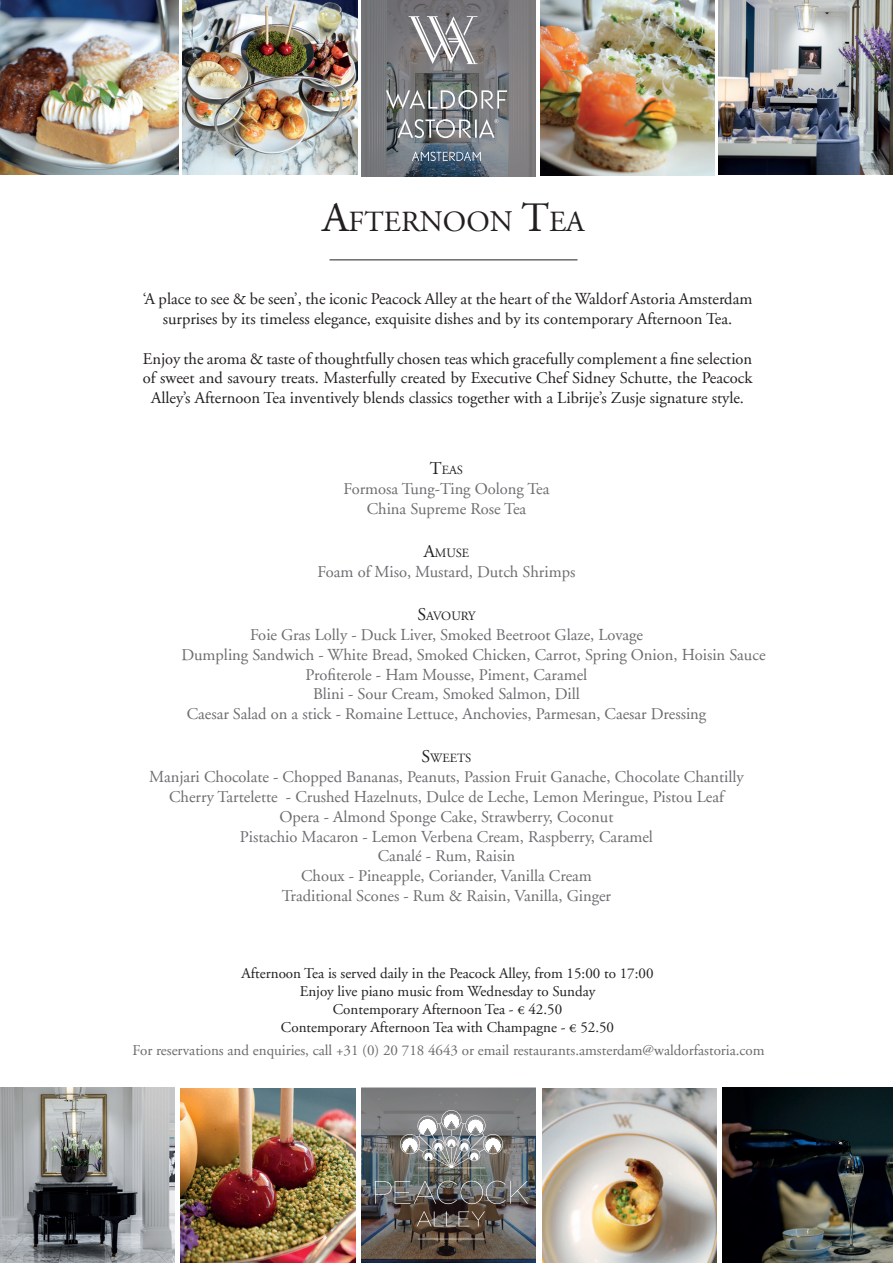
<style>
.page{position:relative;width:893px;height:1263px;background:#fff}
.page>*{position:absolute;margin:0;border:0;box-sizing:border-box;transform-origin:0 0}
.t1{font:29.4px "Adobe Garamond";color:#231f20}
.t2{font:16.5px/19.8px "Adobe Garamond";color:#6c6d70;text-align:center}
.t3{font:16.5px/19.8px "Adobe Garamond";color:#231f20;text-align:center}
.t4{font:15px/18px "Adobe Garamond";color:#231f20;text-align:center}
.t5{font:15px "Adobe Garamond";color:#6b6b6e}
.t6{font:12.6px "Adobe Garamond";color:#231f20}
.s1{font-size:42px}
.s2{font-size:18px}
.s3{font-family:"Adobe Garamond Pro"}
</style>
<div class="page">
<img style="left:0;top:0;width:179px;height:174px">
<img style="left:181px;top:1089px;width:174px;height:174px">
<img style="left:540px;top:0;width:174px;height:175px">
<img style="left:542px;top:1089px;width:174px;height:174px">
<hr style="left:329px;top:260px;width:248px;height:1px;background:#231f20">
<img style="left:719px;top:0;width:174px;height:175px">
<img style="left:183px;top:0;width:174px;height:174px">
<img style="left:723px;top:1088px;width:170px;height:175px">
<img style="left:0;top:1088px;width:174px;height:175px">
<svg style="left:361px;top:0;width:175px;height:177px;background:#737579"></svg>
<svg style="left:386px;top:90px;width:121px;height:48px;background:#878a8c"></svg>
<svg style="left:409px;top:16px;width:68px;height:48px"></svg>
<svg style="left:412px;top:152px;width:69px;height:9px"></svg>
<svg style="left:361px;top:1088px;width:175px;height:174px;background:#656261"></svg>
<img style="left:375px;top:1110px;width:153px;height:129px">
<h1 class="t1" style="left:322px;top:206px;width:264px"><span class="s1">A</span>FTERNOON <span class="s1">T</span>EA</h1>
<p class="t3" style="left:143px;top:289px;width:611px">‘A place to see &amp; be seen’, the iconic Peacock Alley at the heart of the Waldorf Astoria Amsterdam surprises by its timeless elegance, exquisite dishes and by its contemporary Afternoon Tea.</p>
<p class="t3" style="left:143px;top:349px;width:611px">Enjoy the aroma &amp; taste of thoughtfully chosen teas which gracefully complement a fine selection of sweet and savoury treats. Masterfully created by Executive Chef Sidney Schutte, the Peacock<br>Alley’s Afternoon Tea inventively blends classics together with a Librije’s Zusje signature style.</p>
<p class="t6" style="left:430px;top:464px;width:35px"><span class="s2">T</span>EAS</p>
<p class="t2" style="left:343px;top:479px;width:207px">Formosa Tung-Ting Oolong Tea<br>China Supreme Rose Tea</p>
<p class="t6" style="left:424px;top:546px;width:47px"><span class="s2">A</span>MUSE</p>
<p class="t2" style="left:318px;top:562px;width:259px">Foam of Miso, Mustard, Dutch Shrimps</p>
<p class="t6" style="left:417px;top:609px;width:60px"><span class="s2">S</span>AVOURY</p>
<p class="t2" style="left:250px;top:625px;width:394px">Foie Gras Lolly - Duck Liver, Smoked Beetroot Glaze, Lovage</p>
<p class="t2" style="left:181px;top:645px;width:586px">Dumpling Sandwich - White Bread, Smoked Chicken, Carrot, Spring Onion, Hoisin Sauce</p>
<p class="t2" style="left:306px;top:665px;width:283px">Profiterole - Ham Mousse, Piment, Caramel</p>
<p class="t2" style="left:313px;top:685px;width:268px">Blini - Sour Cream, Smoked Salmon, Dill</p>
<p class="t2" style="left:187px;top:704px;width:521px">Caesar Salad on a stick - Romaine Lettuce, Anchovies, Parmesan, Caesar Dressing</p>
<p class="t6" style="left:421px;top:752px;width:51px"><span class="s2">S</span>WEETS</p>
<p class="t2" style="left:149px;top:767px;width:596px">Manjari Chocolate - Chopped Bananas, Peanuts, Passion Fruit Ganache, Chocolate Chantilly Cherry Tartelette - Crushed Hazelnuts, Dulce de Leche, Lemon Meringue, Pistou Leaf Opera - Almond Sponge Cake, Strawberry, Coconut<br>Pistachio Macaron - Lemon Verbena Cream, Raspberry, Caramel<br>Canalé - Rum, Raisin<br>Choux - Pineapple, Coriander, Vanilla Cream<br>Traditional Scones - Rum &amp; Raisin, Vanilla, Ginger</p>
<p class="t4" style="left:242px;top:965px;width:413px">Afternoon Tea is served daily in the Peacock Alley, from 15:00 to 17:00<br>Enjoy live piano music from Wednesday to Sunday<br>Contemporary Afternoon Tea - <span class="s3">€</span> 42.50<br>Contemporary Afternoon Tea with Champagne - <span class="s3">€</span> 52.50</p>
<p class="t5" style="left:133px;top:1043px;width:634px">For reservations and enquiries, call +31 (0) 20 718 4643 or email restaurants.amsterdam@waldorfastoria.com</p>
</div>
